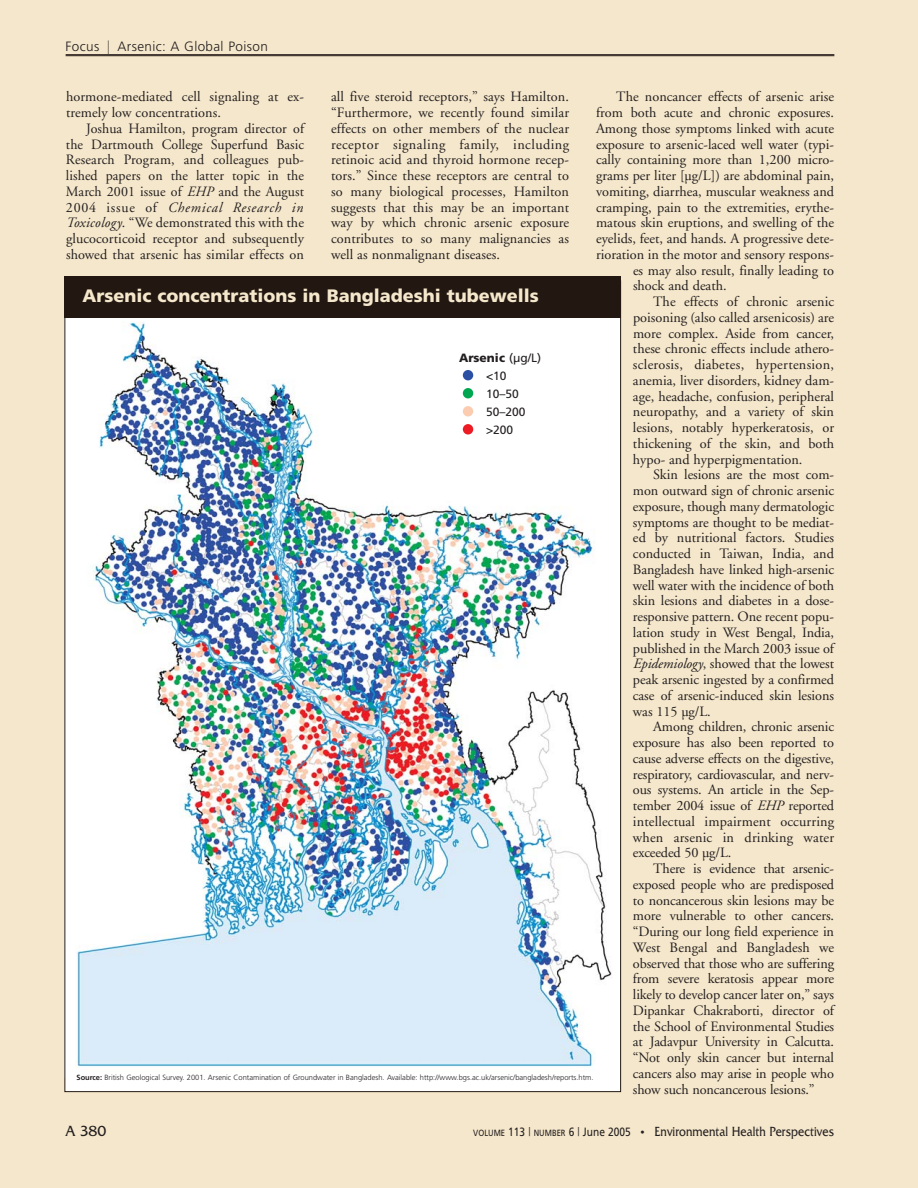
<style>
.page{position:relative;width:918px;height:1188px;background:#f5e7cb}
.page>*{position:absolute;margin:0;border:0;box-sizing:border-box;transform-origin:0 0}
.t1{font:900 18px "Frutiger";color:#f5e7cb}
.t2{font:15px "Friz Quadrata IT Cby BT";color:#231f20}
.t3{font:14.25px/15.8px "Adobe Garamond";letter-spacing:-.005em;color:#231f20;text-align:justify}
.t4{font:14.25px "Adobe Garamond";letter-spacing:.02em;color:#231f20}
.t5{font:13.5px "Friz Quadrata IT Cby BT";color:#231f20;scale:.85 1}
.t6{font:300 13.5px "Frutiger";letter-spacing:.03em;color:#231f20}
.t7{font:12px/18px "Frutiger";color:#231f20}
.t8{font:300 7.5px "Frutiger";color:#231f20}
.s1{font-size:18px;color:#463c35}
.s2{font-style:italic}
.s3{font-weight:900}
.s4{font-weight:700}
.s5{font-family:"Frutiger";font-size:9px}
.s6{font-family:"Frutiger";font-size:12px}
.s7{font-family:"Frutiger";font-weight:300;font-size:12px}
.s8{font-size:10.5px}
</style>
<div class="page">
<hr style="left:66px;top:54px;width:768px;height:2px;background:#463c35">
<img style="left:66px;top:318px;width:553px;height:759px">
<div style="left:64px;top:276px;width:557px;height:42px;background:#221811"></div>
<div style="left:458px;top:351px;width:93px;height:89px;background:#fff"></div>
<div style="left:463px;top:370px;width:10px;height:10px;background:#2b50a3;border-radius:50%"></div>
<div style="left:463px;top:388px;width:10px;height:10px;background:#00a650;border-radius:50%"></div>
<div style="left:463px;top:406px;width:10px;height:11px;background:#fcccb1;border-radius:50%"></div>
<div style="left:463px;top:424px;width:10px;height:11px;background:#ed1c24;border-radius:50%"></div>
<p class="t6" style="left:66px;top:41px;width:204px">Focus <span class="s1">|</span> Arsenic: A Global Poison</p>
<p class="t3" style="left:66px;top:90px;width:240px">hormone-mediated cell signaling at ex&shy;tremely low concentrations.</p>
<p class="t3" style="left:66px;top:122px;width:240px;text-indent:20px">Joshua Hamilton, program director of the Dartmouth College Superfund Basic Research Program, and colleagues pub&shy;lished papers on the latter topic in the March 2001 issue of <span class="s2">EHP</span> and the August 2004 issue of <span class="s2">Chemical Research in Toxicology</span>. “We demonstrated this with the glucocorticoid receptor and subsequently showed that arsenic has similar effects on</p>
<p class="t3" style="left:331px;top:90px;width:240px">all five steroid receptors,” says Hamilton. “Furthermore, we recently found similar effects on other members of the nuclear receptor signaling family, including retinoic acid and thyroid hormone recep&shy;tors.” Since these receptors are central to so many biological processes, Hamilton suggests that this may be an important way by which chronic arsenic exposure contributes to so many malignancies as well as nonmalignant diseases.</p>
<p class="t3" style="left:616px;top:90px;width:219px">The noncancer effects of arsenic arise</p>
<p class="t3" style="left:596px;top:106px;width:240px">from both acute and chronic exposures.</p>
<p class="t3" style="left:596px;top:122px;width:240px">Among those symptoms linked with acute</p>
<p class="t3" style="left:596px;top:137px;width:240px">exposure to arsenic-laced well water (typi-</p>
<p class="t3" style="left:596px;top:153px;width:240px">cally containing more than 1,200 micro-</p>
<p class="t3" style="left:596px;top:169px;width:240px">grams per liter [µg/L]) are abdominal pain,</p>
<p class="t3" style="left:596px;top:185px;width:240px">vomiting, diarrhea, muscular weakness and</p>
<p class="t3" style="left:596px;top:200px;width:240px">cramping, pain to the extremities, erythe-</p>
<p class="t3" style="left:596px;top:216px;width:240px">matous skin eruptions, and swelling of the</p>
<p class="t3" style="left:596px;top:232px;width:240px">eyelids, feet, and hands. A progressive dete-</p>
<p class="t3" style="left:596px;top:248px;width:240px">rioration in the motor and sensory respons-</p>
<p class="t3" style="left:633px;top:263px;width:203px">es may also result, finally leading to</p>
<p class="t3" style="left:633px;top:279px;width:95px">shock and death.</p>
<p class="t3" style="left:653px;top:295px;width:182px">The effects of chronic arsenic</p>
<p class="t3" style="left:633px;top:311px;width:203px">poisoning (also called arsenicosis) are</p>
<p class="t3" style="left:633px;top:326px;width:203px">more complex. Aside from cancer,</p>
<p class="t3" style="left:633px;top:342px;width:203px">these chronic effects include athero-</p>
<p class="t4" style="left:633px;top:359px;width:203px">sclerosis, diabetes, hypertension,</p>
<p class="t3" style="left:633px;top:374px;width:203px">anemia, liver disorders, kidney dam-</p>
<p class="t3" style="left:633px;top:389px;width:203px">age, headache, confusion, peripheral</p>
<p class="t3" style="left:633px;top:405px;width:203px">neuropathy, and a variety of skin</p>
<p class="t3" style="left:633px;top:421px;width:203px">lesions, notably hyperkeratosis, or</p>
<p class="t3" style="left:633px;top:437px;width:203px">thickening of the skin, and both</p>
<p class="t3" style="left:633px;top:452px;width:171px">hypo- and hyperpigmentation.</p>
<p class="t3" style="left:653px;top:468px;width:182px">Skin lesions are the most com-</p>
<p class="t3" style="left:633px;top:484px;width:203px">mon outward sign of chronic arsenic</p>
<p class="t3" style="left:633px;top:500px;width:203px">exposure, though many dermatologic</p>
<p class="t3" style="left:633px;top:515px;width:203px">symptoms are thought to be mediat-</p>
<p class="t3" style="left:633px;top:531px;width:203px">ed by nutritional factors. Studies</p>
<p class="t3" style="left:633px;top:547px;width:203px">conducted in Taiwan, India, and</p>
<p class="t3" style="left:633px;top:563px;width:203px">Bangladesh have linked high-arsenic</p>
<p class="t3" style="left:633px;top:578px;width:203px">well water with the incidence of both</p>
<p class="t3" style="left:633px;top:594px;width:203px">skin lesions and diabetes in a dose-</p>
<p class="t3" style="left:633px;top:610px;width:203px">responsive pattern. One recent popu-</p>
<p class="t3" style="left:633px;top:626px;width:203px">lation study in West Bengal, India,</p>
<p class="t3" style="left:633px;top:641px;width:203px">published in the March 2003 issue of</p>
<p class="t3" style="left:633px;top:657px;width:203px"><span class="s2">Epidemiology</span>, showed that the lowest</p>
<p class="t3" style="left:633px;top:673px;width:203px">peak arsenic ingested by a confirmed</p>
<p class="t3" style="left:633px;top:689px;width:203px">case of arsenic-induced skin lesions</p>
<p class="t3" style="left:633px;top:704px;width:79px">was 115 µg/L.</p>
<p class="t3" style="left:653px;top:720px;width:182px">Among children, chronic arsenic</p>
<p class="t3" style="left:633px;top:736px;width:203px">exposure has also been reported to</p>
<p class="t3" style="left:633px;top:752px;width:203px">cause adverse effects on the digestive,</p>
<p class="t3" style="left:633px;top:767px;width:203px">respiratory, cardiovascular, and nerv-</p>
<p class="t3" style="left:633px;top:783px;width:203px">ous systems. An article in the Sep-</p>
<p class="t3" style="left:633px;top:799px;width:203px">tember 2004 issue of <span class="s2">EHP</span> reported</p>
<p class="t3" style="left:633px;top:815px;width:203px">intellectual impairment occurring</p>
<p class="t3" style="left:633px;top:830px;width:203px">when arsenic in drinking water</p>
<p class="t3" style="left:633px;top:846px;width:100px">exceeded 50 µg/L.</p>
<p class="t3" style="left:653px;top:862px;width:182px">There is evidence that arsenic-</p>
<p class="t3" style="left:633px;top:878px;width:203px">exposed people who are predisposed</p>
<p class="t3" style="left:633px;top:893px;width:203px">to noncancerous skin lesions may be</p>
<p class="t3" style="left:633px;top:909px;width:203px">more vulnerable to other cancers.</p>
<p class="t3" style="left:633px;top:925px;width:203px">“During our long field experience in</p>
<p class="t3" style="left:633px;top:941px;width:203px">West Bengal and Bangladesh we</p>
<p class="t3" style="left:633px;top:956px;width:203px">observed that those who are suffering</p>
<p class="t3" style="left:633px;top:972px;width:203px">from severe keratosis appear more</p>
<p class="t3" style="left:633px;top:988px;width:203px">likely to develop cancer later on,” says</p>
<p class="t3" style="left:633px;top:1004px;width:203px">Dipankar Chakraborti, director of</p>
<p class="t3" style="left:633px;top:1019px;width:203px">the School of Environmental Studies</p>
<p class="t3" style="left:633px;top:1035px;width:203px">at Jadavpur University in Calcutta.</p>
<p class="t3" style="left:633px;top:1051px;width:203px">“Not only skin cancer but internal</p>
<p class="t3" style="left:633px;top:1067px;width:203px">cancers also may arise in people who</p>
<p class="t3" style="left:633px;top:1082px;width:183px">show such noncancerous lesions.”</p>
<p class="t1" style="left:82px;top:288px;width:458px">Arsenic concentrations in Bangladeshi tubewells</p>
<p class="t7" style="left:486px;top:349px;width:57px;text-indent:-27px"><span class="s3">Arsenic</span> (µg/L) &lt;10<br>10–50<br>50–200 &gt;200</p>
<p class="t8" style="left:76px;top:1074px;width:519px"><span class="s4">Source:</span> British Geological Survey. 2001. Arsenic Contamination of Groundwater in Bangladesh. Available: http://www.bgs.ac.uk/arsenic/bangladesh/reports.htm.</p>
<p class="t2" style="left:66px;top:1125px;width:42px">A 380</p>
<p class="t5" style="left:473px;top:1126px;width:426px"><span class="s5">VOLUME</span> <span class="s6">113</span> <span class="s7">|</span> <span class="s5">NUMBER</span> <span class="s6">6</span> <span class="s7">|</span> <span class="s6">June 2005</span> <span class="s8">•</span> Environmental Health Perspectives</p>
</div>
